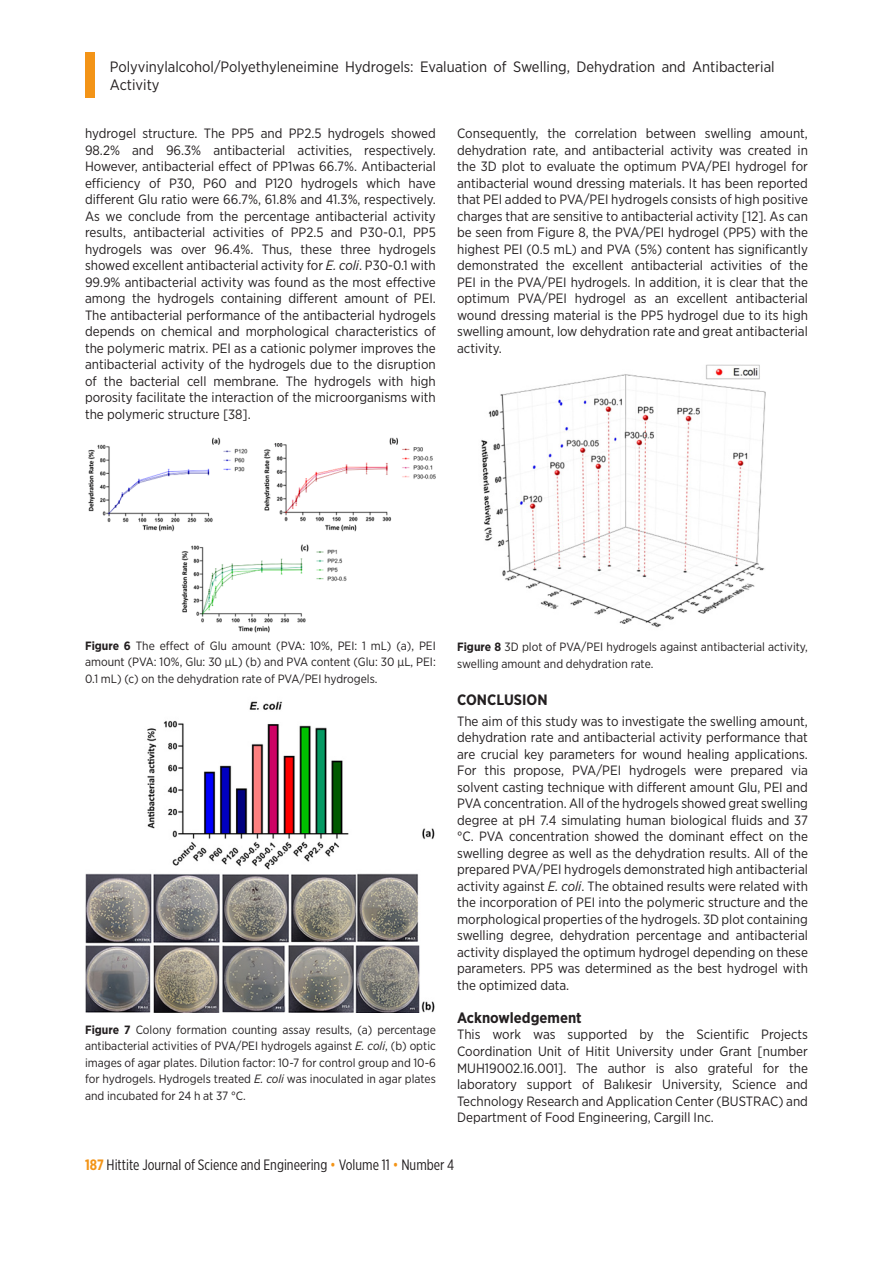
<style>
.page{position:relative;width:893px;height:1263px;background:#fff}
.page>*{position:absolute;margin:0;border:0;box-sizing:border-box;transform-origin:0 0}
.t1{font:15px/18px "Gotham Narrow";color:#231f20}
.t2{font:15px "Gotham X Narrow";color:#231f20}
.Acknowledgement_and{font:700 15px "Gotham Narrow";color:#231f20}
.Title_1{font:700 15px "Gotham Narrow";color:#231f20}
.metin{font:13.5px/16.5px "Gotham Narrow";color:#231f20;text-align:justify}
.Table_and_figure_cap{font:12px/16.5px "Gotham Narrow";color:#231f20;text-align:justify}
.s1{font-style:italic}
.s2{font-weight:700}
.s3{font-weight:700;color:#f39417}
.s4{color:#f39417}
</style>
<div class="page">
<div style="left:86px;top:52px;width:9px;height:46px;background:#f39417"></div>
<img style="left:88px;top:437px;width:348px;height:196px">
<img style="left:85px;top:701px;width:350px;height:312px">
<img style="left:481px;top:364px;width:285px;height:264px">
<p class="t1" style="left:110px;top:57px;width:666px">Polyvinylalcohol/Polyethyleneimine Hydrogels: Evaluation of Swelling, Dehydration and Antibacterial<br>Activity</p>
<p class="metin" style="left:85px;top:125px;width:352px">hydrogel structure. The PP5 and PP2.5 hydrogels showed 98.2% and 96.3% antibacterial activities, respectively.<br>However, antibacterial effect of PP1was 66.7%. Antibacterial efficiency of P30, P60 and P120 hydrogels which have different Glu ratio were 66.7%, 61.8% and 41.3%, respectively.<br>As we conclude from the percentage antibacterial activity results, antibacterial activities of PP2.5 and P30-0.1, PP5 hydrogels was over 96.4%. Thus, these three hydrogels showed excellent antibacterial activity for <span class="s1">E. coli</span>. P30-0.1 with 99.9% antibacterial activity was found as the most effective among the hydrogels containing different amount of PEI.<br>The antibacterial performance of the antibacterial hydrogels depends on chemical and morphological characteristics of the polymeric matrix. PEI as a cationic polymer improves the antibacterial activity of the hydrogels due to the disruption of the bacterial cell membrane. The hydrogels with high porosity facilitate the interaction of the microorganisms with the polymeric structure [38].</p>
<p class="metin" style="left:457px;top:125px;width:352px">Consequently, the correlation between swelling amount, dehydration rate, and antibacterial activity was created in the 3D plot to evaluate the optimum PVA/PEI hydrogel for antibacterial wound dressing materials. It has been reported that PEI added to PVA/PEI hydrogels consists of high positive charges that are sensitive to antibacterial activity [12]. As can be seen from Figure 8, the PVA/PEI hydrogel (PP5) with the highest PEI (0.5 mL) and PVA (5%) content has significantly demonstrated the excellent antibacterial activities of the PEI in the PVA/PEI hydrogels. In addition, it is clear that the optimum PVA/PEI hydrogel as an excellent antibacterial wound dressing material is the PP5 hydrogel due to its high swelling amount, low dehydration rate and great antibacterial activity.</p>
<p class="Table_and_figure_cap" style="left:85px;top:637px;width:352px"><span class="s2">Figure 6</span> The effect of Glu amount (PVA: 10%, PEI: 1 mL) (a), PEI amount (PVA: 10%, Glu: 30 µL) (b) and PVA content (Glu: 30 µL, PEI:<br>0.1 mL) (c) on the dehydration rate of PVA/PEI hydrogels.</p>
<p class="Table_and_figure_cap" style="left:85px;top:1021px;width:352px"><span class="s2">Figure 7</span> Colony formation counting assay results, (a) percentage antibacterial activities of PVA/PEI hydrogels against <span class="s1">E. coli</span>, (b) optic images of agar plates. Dilution factor: 10-7 for control group and 10-6 for hydrogels. Hydrogels treated <span class="s1">E. coli</span> was inoculated in agar plates and incubated for 24 h at 37 °C.</p>
<p class="Table_and_figure_cap" style="left:457px;top:639px;width:352px"><span class="s2">Figure 8</span> 3D plot of PVA/PEI hydrogels against antibacterial activity, swelling amount and dehydration rate.</p>
<p class="Title_1" style="left:457px;top:690px;width:92px">CONCLUSION</p>
<p class="metin" style="left:457px;top:713px;width:352px">The aim of this study was to investigate the swelling amount, dehydration rate and antibacterial activity performance that are crucial key parameters for wound healing applications.<br>For this propose, PVA/PEI hydrogels were prepared via solvent casting technique with different amount Glu, PEI and PVA concentration. All of the hydrogels showed great swelling degree at pH 7.4 simulating human biological fluids and 37 °C. PVA concentration showed the dominant effect on the swelling degree as well as the dehydration results. All of the prepared PVA/PEI hydrogels demonstrated high antibacterial activity against <span class="s1">E. coli</span>. The obtained results were related with the incorporation of PEI into the polymeric structure and the morphological properties of the hydrogels. 3D plot containing swelling degree, dehydration percentage and antibacterial activity displayed the optimum hydrogel depending on these parameters. PP5 was determined as the best hydrogel with the optimized data.</p>
<p class="Acknowledgement_and" style="left:457px;top:1008px;width:126px">Acknowledgement</p>
<p class="metin" style="left:457px;top:1026px;width:352px">This work was supported by the Scientific Projects Coordination Unit of Hitit University under Grant [number MUH19002.16.001]. The author is also grateful for the laboratory support of Balıkesir University, Science and Technology Research and Application Center (BUSTRAC) and Department of Food Engineering, Cargill Inc.</p>
<p class="t2" style="left:85px;top:1156px;width:371px"><span class="s3">187</span> Hittite Journal of Science and Engineering <span class="s4">•</span> Volume 11 <span class="s4">•</span> Number 4</p>
</div>
